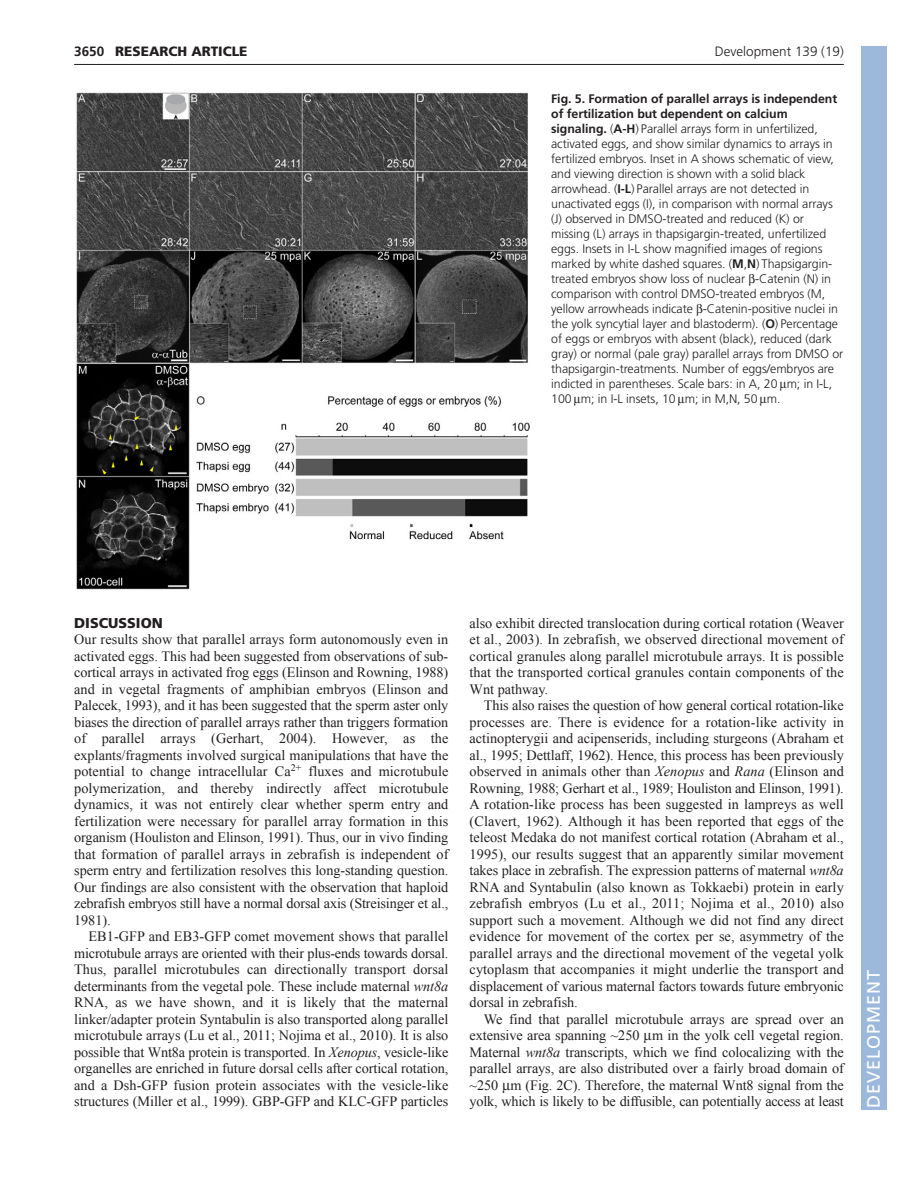
<style>
.page{position:relative;width:918px;height:1188px;background:#fff}
.page>*{position:absolute;margin:0;border:0;box-sizing:border-box;transform-origin:0 0}
.t1{font:18px "Frutiger LT Std";letter-spacing:.055em;color:#fff}
.t2{font:14.25px/16.5px "Times New Roman";letter-spacing:-.01em;color:#231f20;text-align:justify}
.t3{font:900 14.25px "Frutiger LT Std";color:#231f20}
.t4{font:300 13.5px "Frutiger";color:#231f20}
.t5{font:900 13.5px "Frutiger LT Std";color:#231f20}
.t6{font:700 13.5px "Frutiger LT Std";color:#231f20}
.t7{font:300 12.3px/15px "Frutiger";letter-spacing:-.005em;color:#231f20}
.s1{font-weight:700}
.s2{font-style:italic}
</style>
<div class="page">
<hr style="left:74px;top:64px;width:770px;height:1px;background:#231f20">
<img style="left:76px;top:92px;width:453px;height:498px">
<div style="left:861px;top:46px;width:25px;height:1064px;background:#9cb9db"></div>
<p class="t6" style="left:74px;top:46px;width:32px">3650</p>
<p class="t5" style="left:115px;top:46px;width:134px">RESEARCH ARTICLE</p>
<p class="t4" style="left:715px;top:46px;width:131px">Development 139 (19)</p>
<p class="t7" style="left:551px;top:92px;width:294px"><span class="s1">Fig. 5. Formation of parallel arrays is independent of fertilization but dependent on calcium signaling.</span> (<span class="s1">A-H</span>) Parallel arrays form in unfertilized, activated eggs, and show similar dynamics to arrays in fertilized embryos. Inset in A shows schematic of view, and viewing direction is shown with a solid black arrowhead. (<span class="s1">I-L</span>) Parallel arrays are not detected in unactivated eggs (I), in comparison with normal arrays (J) observed in DMSO-treated and reduced (K) or missing (L) arrays in thapsigargin-treated, unfertilized eggs. Insets in I-L show magnified images of regions marked by white dashed squares. (<span class="s1">M</span>,<span class="s1">N</span>) Thapsigargin&shy;treated embryos show loss of nuclear -Catenin (N) in comparison with control DMSO-treated embryos (M, yellow arrowheads indicate -Catenin-positive nuclei in the yolk syncytial layer and blastoderm). (<span class="s1">O</span>) Percentage of eggs or embryos with absent (black), reduced (dark gray) or normal (pale gray) parallel arrays from DMSO or thapsigargin-treatments. Number of eggs/embryos are indicted in parentheses. Scale bars: in A, 20 m; in I-L, 100 m; in I-L insets, 10 m; in M,N, 50 m.</p>
<p class="t3" style="left:74px;top:617px;width:90px">DISCUSSION</p>
<p class="t2" style="left:74px;top:631px;width:376px">Our results show that parallel arrays form autonomously even in activated eggs. This had been suggested from observations of sub&shy;cortical arrays in activated frog eggs (Elinson and Rowning, 1988) and in vegetal fragments of amphibian embryos (Elinson and Palecek, 1993), and it has been suggested that the sperm aster only biases the direction of parallel arrays rather than triggers formation of parallel arrays (Gerhart, 2004). However, as the explants/fragments involved surgical manipulations that have the potential to change intracellular Ca<sup>2+</sup> fluxes and microtubule polymerization, and thereby indirectly affect microtubule dynamics, it was not entirely clear whether sperm entry and fertilization were necessary for parallel array formation in this organism (Houliston and Elinson, 1991). Thus, our in vivo finding that formation of parallel arrays in zebrafish is independent of sperm entry and fertilization resolves this long-standing question.<br>Our findings are also consistent with the observation that haploid zebrafish embryos still have a normal dorsal axis (Streisinger et al., 1981).</p>
<p class="t2" style="left:74px;top:928px;width:376px;text-indent:14px">EB1-GFP and EB3-GFP comet movement shows that parallel microtubule arrays are oriented with their plus-ends towards dorsal.<br>Thus, parallel microtubules can directionally transport dorsal determinants from the vegetal pole. These include maternal <span class="s2">wnt8a </span>RNA, as we have shown, and it is likely that the maternal linker/adapter protein Syntabulin is also transported along parallel microtubule arrays (Lu et al., 2011; Nojima et al., 2010). It is also possible that Wnt8a protein is transported. In <span class="s2">Xenopus</span>, vesicle-like organelles are enriched in future dorsal cells after cortical rotation, and a Dsh-GFP fusion protein associates with the vesicle-like structures (Miller et al., 1999). GBP-GFP and KLC-GFP particles</p>
<p class="t2" style="left:470px;top:615px;width:376px">also exhibit directed translocation during cortical rotation (Weaver et al., 2003). In zebrafish, we observed directional movement of cortical granules along parallel microtubule arrays. It is possible that the transported cortical granules contain components of the Wnt pathway.</p>
<p class="t2" style="left:470px;top:697px;width:376px;text-indent:14px">This also raises the question of how general cortical rotation-like processes are. There is evidence for a rotation-like activity in actinopterygii and acipenserids, including sturgeons (Abraham et al., 1995; Dettlaff, 1962). Hence, this process has been previously observed in animals other than <span class="s2">Xenopus</span> and <span class="s2">Rana</span> (Elinson and Rowning, 1988; Gerhart et al., 1989; Houliston and Elinson, 1991).<br>A rotation-like process has been suggested in lampreys as well (Clavert, 1962). Although it has been reported that eggs of the teleost Medaka do not manifest cortical rotation (Abraham et al., 1995), our results suggest that an apparently similar movement takes place in zebrafish. The expression patterns of maternal <span class="s2">wnt8a </span>RNA and Syntabulin (also known as Tokkaebi) protein in early zebrafish embryos (Lu et al., 2011; Nojima et al., 2010) also support such a movement. Although we did not find any direct evidence for movement of the cortex per se, asymmetry of the parallel arrays and the directional movement of the vegetal yolk cytoplasm that accompanies it might underlie the transport and displacement of various maternal factors towards future embryonic dorsal in zebrafish.</p>
<p class="t2" style="left:470px;top:1011px;width:376px;text-indent:14px">We find that parallel microtubule arrays are spread over an extensive area spanning ~250 m in the yolk cell vegetal region.<br>Maternal <span class="s2">wnt8a</span> transcripts, which we find colocalizing with the parallel arrays, are also distributed over a fairly broad domain of ~250 m (Fig. 2C). Therefore, the maternal Wnt8 signal from the yolk, which is likely to be diffusible, can potentially access at least</p>
<p class="t1" style="left:863px;top:1108px;width:140px;rotate:-90deg">DEVELOPMENT</p>
</div>
